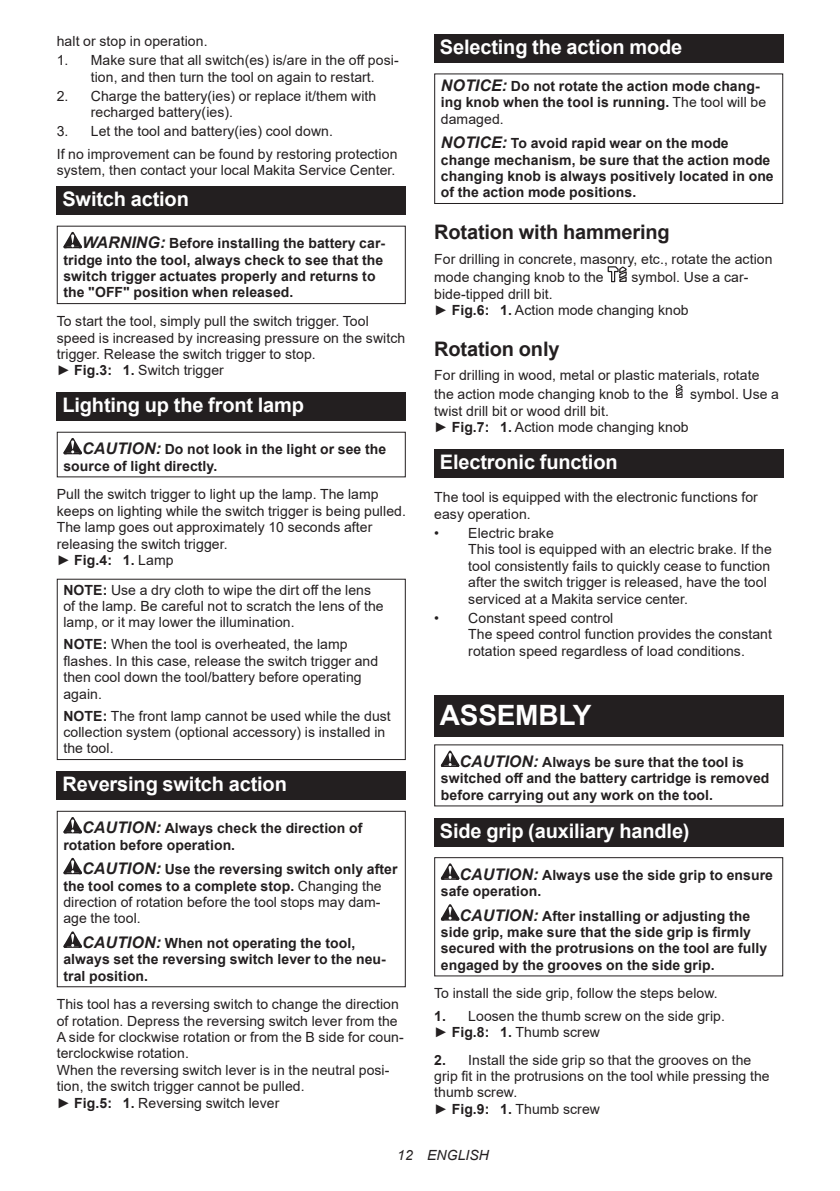
<style>
.page{position:relative;width:840px;height:1191px;background:#fff}
.page>*{position:absolute;margin:0;border:0;box-sizing:border-box;transform-origin:0 0}
.t1{font:700 28px "Arial";letter-spacing:-.01em;color:#fff}
.t2{font:700 20px "Arial";letter-spacing:-.01em;color:#fff}
.t3{font:700 20px "Arial";letter-spacing:-.01em;color:#231f20}
.t4{font:14px/16.4px "Arial";letter-spacing:.005em;color:#231f20}
.t5{font:700 14px/16.4px "Arial";letter-spacing:.005em;color:#231f20}
.t6{font:italic 14px "Arial";letter-spacing:.005em;color:#231f20}
.s1{font-style:italic;font-size:16px}
.s2{font-weight:700}
.s3{font-weight:700;font-style:italic;font-size:16px}
.s4{font-weight:400}
</style>
<div class="page">
<div style="left:57px;top:186px;width:348px;height:29px;background:#231f20"></div>
<svg style="left:63px;top:232px;width:19px;height:16px"></svg>
<div style="left:57px;top:226px;width:348px;height:78px;border:1px solid #231f20"></div>
<div style="left:57px;top:392px;width:348px;height:29px;background:#231f20"></div>
<svg style="left:63px;top:438px;width:19px;height:16px"></svg>
<div style="left:57px;top:578px;width:348px;height:182px;border:1px solid #231f20"></div>
<div style="left:57px;top:771px;width:348px;height:29px;background:#231f20"></div>
<svg style="left:63px;top:817px;width:19px;height:16px"></svg>
<svg style="left:63px;top:858px;width:19px;height:16px"></svg>
<svg style="left:63px;top:931px;width:19px;height:16px"></svg>
<div style="left:57px;top:810px;width:348px;height:177px;border:1px solid #231f20"></div>
<div style="left:434px;top:34px;width:348px;height:29px;background:#231f20"></div>
<div style="left:434px;top:73px;width:348px;height:131px;border:1px solid #231f20"></div>
<svg style="left:607px;top:266px;width:20px;height:16px"></svg>
<svg style="left:675px;top:384px;width:7px;height:14px"></svg>
<div style="left:434px;top:449px;width:348px;height:28px;background:#231f20"></div>
<div style="left:434px;top:695px;width:348px;height:41px;background:#231f20"></div>
<svg style="left:440px;top:750px;width:19px;height:17px"></svg>
<div style="left:434px;top:817px;width:348px;height:29px;background:#231f20"></div>
<svg style="left:440px;top:863px;width:19px;height:16px"></svg>
<svg style="left:440px;top:904px;width:19px;height:16px"></svg>
<div style="left:434px;top:857px;width:348px;height:119px;border:1px solid #231f20"></div>
<p class="t4" style="left:57px;top:33px;width:152px">halt or stop in operation.</p>
<p class="t4" style="left:91px;top:52px;width:309px;text-indent:-34px">1. Make sure that all switch(es) is/are in the off posi&shy;tion, and then turn the tool on again to restart.</p>
<p class="t4" style="left:91px;top:88px;width:287px;text-indent:-34px">2. Charge the battery(ies) or replace it/them with recharged battery(ies).</p>
<p class="t4" style="left:57px;top:120px;width:342px;line-height:22px">3. Let the tool and battery(ies) cool down.<br>If no improvement can be found by restoring protection</p>
<p class="t4" style="left:57px;top:162px;width:340px">system, then contact your local Makita Service Center.</p>
<h2 class="t2" style="left:62px;top:185px;width:128px">Switch action</h2>
<p class="t5" style="left:63px;top:235px;width:323px;text-indent:19px"><span class="s1">WARNING:</span> Before installing the battery car&shy;tridge into the tool, always check to see that the switch trigger actuates properly and returns to the "OFF" position when released.</p>
<p class="t4" style="left:57px;top:313px;width:350px">To start the tool, simply pull the switch trigger. Tool speed is increased by increasing pressure on the switch trigger. Release the switch trigger to stop.<br>► <span class="s2">Fig.3: 1.</span> Switch trigger</p>
<h2 class="t2" style="left:62px;top:391px;width:243px">Lighting up the front lamp</h2>
<p class="t5" style="left:63px;top:441px;width:324px;text-indent:19px"><span class="s1">CAUTION:</span> Do not look in the light or see the source of light directly.</p>
<p class="t4" style="left:57px;top:486px;width:350px">Pull the switch trigger to light up the lamp. The lamp keeps on lighting while the switch trigger is being pulled.<br>The lamp goes out approximately 10 seconds after releasing the switch trigger.<br>► <span class="s2">Fig.4: 1.</span> Lamp</p>
<p class="t4" style="left:63px;top:581px;width:321px"><span class="s2">NOTE:</span> Use a dry cloth to wipe the dirt off the lens of the lamp. Be careful not to scratch the lens of the lamp, or it may lower the illumination.</p>
<p class="t4" style="left:63px;top:636px;width:316px"><span class="s2">NOTE:</span> When the tool is overheated, the lamp flashes. In this case, release the switch trigger and then cool down the tool/battery before operating again.</p>
<p class="t4" style="left:63px;top:707px;width:329px"><span class="s2">NOTE:</span> The front lamp cannot be used while the dust collection system (optional accessory) is installed in the tool.</p>
<h2 class="t2" style="left:62px;top:770px;width:226px">Reversing switch action</h2>
<p class="t5" style="left:63px;top:820px;width:300px;text-indent:19px"><span class="s1">CAUTION:</span> Always check the direction of rotation before operation.</p>
<p class="t4" style="left:63px;top:861px;width:335px;text-indent:19px"><span class="s3">CAUTION:</span> <span class="s2">Use the reversing switch only after the tool comes to a complete stop.</span> Changing the direction of rotation before the tool stops may dam&shy;age the tool.</p>
<p class="t5" style="left:63px;top:935px;width:323px;text-indent:19px"><span class="s1">CAUTION:</span> When not operating the tool, always set the reversing switch lever to the neu&shy;tral position.</p>
<p class="t4" style="left:57px;top:996px;width:348px">This tool has a reversing switch to change the direction of rotation. Depress the reversing switch lever from the A side for clockwise rotation or from the B side for coun&shy;terclockwise rotation.<br>When the reversing switch lever is in the neutral posi&shy;tion, the switch trigger cannot be pulled.<br>► <span class="s2">Fig.5: 1.</span> Reversing switch lever</p>
<h2 class="t2" style="left:439px;top:33px;width:244px">Selecting the action mode</h2>
<p class="t5" style="left:440px;top:78px;width:326px"><span class="s1">NOTICE:</span> Do not rotate the action mode chang&shy;ing knob when the tool is running. <span class="s4">The tool will be damaged.</span></p>
<p class="t5" style="left:440px;top:135px;width:334px"><span class="s1">NOTICE:</span> To avoid rapid wear on the mode change mechanism, be sure that the action mode changing knob is always positively located in one of the action mode positions.</p>
<h2 class="t3" style="left:434px;top:218px;width:237px">Rotation with hammering</h2>
<p class="t4" style="left:434px;top:249px;width:340px;line-height:18.8px">For drilling in concrete, masonry, etc., rotate the action mode changing knob to the</p>
<p class="t4" style="left:631px;top:269px;width:118px">symbol. Use a car-</p>
<p class="t4" style="left:434px;top:285px;width:256px">bide-tipped drill bit.<br>► <span class="s2">Fig.6: 1.</span> Action mode changing knob</p>
<h2 class="t3" style="left:434px;top:334px;width:127px">Rotation only</h2>
<p class="t4" style="left:434px;top:366px;width:327px;line-height:18.8px">For drilling in wood, metal or plastic materials, rotate the action mode changing knob to the</p>
<p class="t4" style="left:689px;top:386px;width:90px">symbol. Use a</p>
<p class="t4" style="left:434px;top:402px;width:256px">twist drill bit or wood drill bit.<br>► <span class="s2">Fig.7: 1.</span> Action mode changing knob</p>
<h2 class="t2" style="left:439px;top:448px;width:179px">Electronic function</h2>
<p class="t4" style="left:434px;top:489px;width:325px">The tool is equipped with the electronic functions for easy operation.</p>
<p class="t4" style="left:468px;top:525px;width:305px;text-indent:-34px">• Electric brake<br>This tool is equipped with an electric brake. If the tool consistently fails to quickly cease to function after the switch trigger is released, have the tool serviced at a Makita service center.</p>
<p class="t4" style="left:468px;top:609px;width:305px;text-indent:-34px">• Constant speed control<br>The speed control function provides the constant rotation speed regardless of load conditions.</p>
<h1 class="t1" style="left:439px;top:695px;width:153px">ASSEMBLY</h1>
<p class="t5" style="left:440px;top:754px;width:330px;text-indent:19px"><span class="s1">CAUTION:</span> Always be sure that the tool is switched off and the battery cartridge is removed before carrying out any work on the tool.</p>
<h2 class="t2" style="left:439px;top:816px;width:251px">Side grip (auxiliary handle)</h2>
<p class="t5" style="left:440px;top:866px;width:333px;text-indent:19px"><span class="s1">CAUTION:</span> Always use the side grip to ensure safe operation.</p>
<p class="t5" style="left:440px;top:907px;width:327px;text-indent:19px"><span class="s1">CAUTION:</span> After installing or adjusting the side grip, make sure that the side grip is firmly secured with the protrusions on the tool are fully engaged by the grooves on the side grip.</p>
<p class="t4" style="left:434px;top:985px;width:285px">To install the side grip, follow the steps below.</p>
<p class="t4" style="left:434px;top:1007px;width:292px"><span class="s2">1.</span> Loosen the thumb screw on the side grip. ► <span class="s2">Fig.8: 1.</span> Thumb screw</p>
<p class="t4" style="left:434px;top:1051px;width:337px"><span class="s2">2.</span> Install the side grip so that the grooves on the grip fit in the protrusions on the tool while pressing the thumb screw.<br>► <span class="s2">Fig.9: 1.</span> Thumb screw</p>
<p class="t6" style="left:397px;top:1146px;width:93px">12 ENGLISH</p>
</div>
